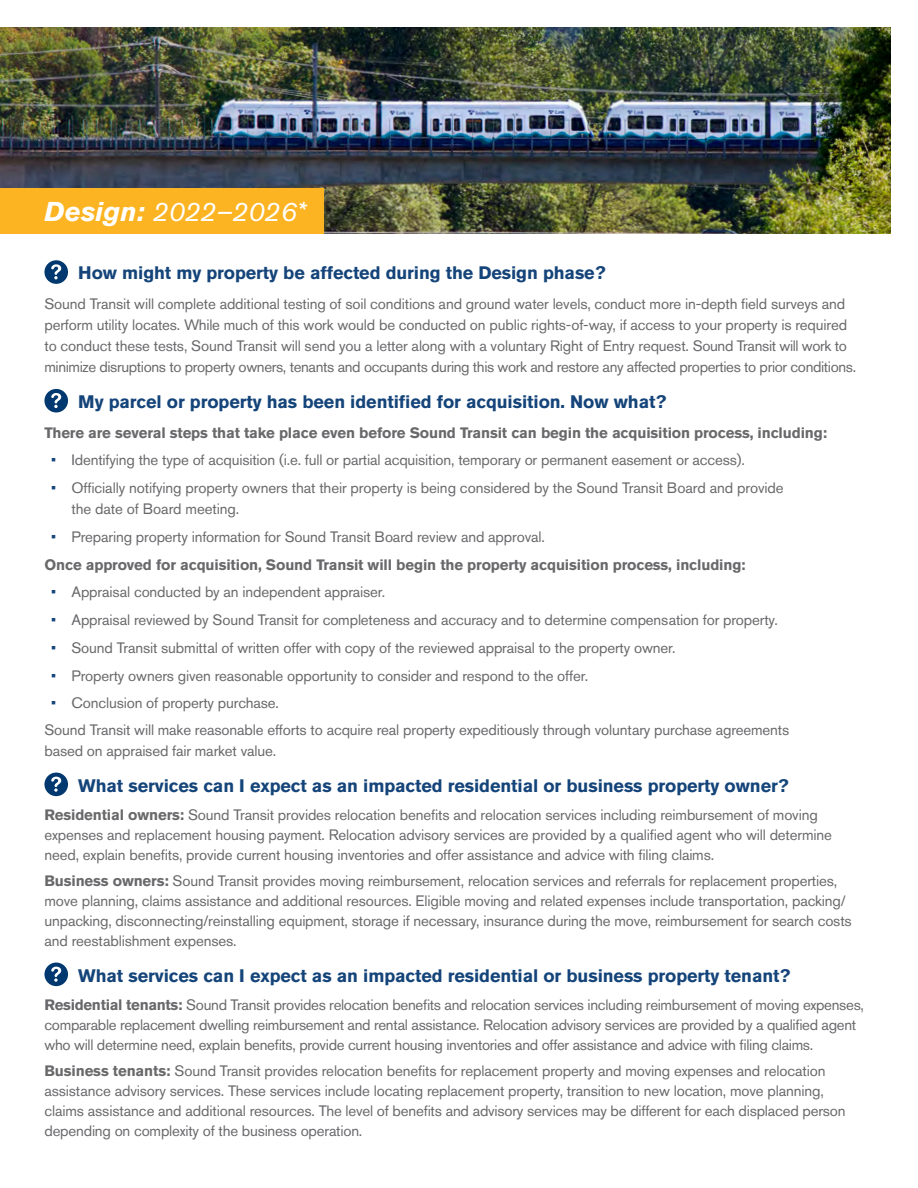
<style>
.page{position:relative;width:918px;height:1188px;background:#fff}
.page>*{position:absolute;margin:0;border:0;box-sizing:border-box;transform-origin:0 0}
.Section_Break{font:italic 27px "Akzidenz Grotesk Std";letter-spacing:.01em;color:#fff}
.Sub-section_Break{font:700 18px "Akzidenz Grotesk Std";letter-spacing:-.005em;color:#144479}
.Body{font:15px/19.8px "Akzidenz Grotesk Std";letter-spacing:-.01em;color:#69696c}
.Body-2{font:700 15px "Akzidenz Grotesk Std";letter-spacing:-.01em;color:#69696c}
.Bulleted_List{font:15px/20.2px "Akzidenz Grotesk Std";letter-spacing:-.01em;color:#69696c}
.s1{font-weight:700}
.s2{color:#144479}
</style>
<div class="page">
<hr style="left:0;top:1058px;width:1px;height:103px;background:#dcdddf">
<img style="left:0;top:27px;width:891px;height:206px">
<svg style="left:44px;top:260px;width:24px;height:24px"></svg>
<svg style="left:44px;top:389px;width:24px;height:23px"></svg>
<svg style="left:44px;top:773px;width:24px;height:23px"></svg>
<svg style="left:44px;top:963px;width:24px;height:23px"></svg>
<div style="left:0;top:188px;width:324px;height:46px;background:#fcb423"></div>
<p class="Section_Break" style="left:44px;top:195px;width:263px"><span class="s1">Design:</span> 2022–2026*</p>
<p class="Sub-section_Break" style="left:78px;top:263px;width:529px">How might my property be affected during the Design phase?</p>
<p class="Body" style="left:44px;top:293px;width:813px;line-height:21px">Sound Transit will complete additional testing of soil conditions and ground water levels, conduct more in-depth field surveys and perform utility locates. While much of this work would be conducted on public rights-of-way, if access to your property is required to conduct these tests, Sound Transit will send you a letter along with a voluntary Right of Entry request. Sound Transit will work to minimize disruptions to property owners, tenants and occupants during this work and restore any affected properties to prior conditions.</p>
<p class="Sub-section_Break" style="left:78px;top:391px;width:589px">My parcel or property has been identified for acquisition. Now what?</p>
<p class="Body-2" style="left:44px;top:424px;width:784px">There are several steps that take place even before Sound Transit can begin the acquisition process, including:</p>
<p class="Body" style="left:51px;top:450px;width:695px"><span class="s2">•</span> Identifying the type of acquisition (i.e. full or partial acquisition, temporary or permanent easement or access).</p>
<p class="Body" style="left:71px;top:477px;width:714px;line-height:21px;text-indent:-20px"><span class="s2">•</span> Officially notifying property owners that their property is being considered by the Sound Transit Board and provide the date of Board meeting.</p>
<p class="Body" style="left:51px;top:527px;width:495px"><span class="s2">•</span> Preparing property information for Sound Transit Board review and approval.</p>
<p class="Body-2" style="left:44px;top:556px;width:703px">Once approved for acquisition, Sound Transit will begin the property acquisition process, including:</p>
<p class="Body" style="left:51px;top:582px;width:336px"><span class="s2">•</span> Appraisal conducted by an independent appraiser.</p>
<p class="Body" style="left:51px;top:610px;width:728px"><span class="s2">•</span> Appraisal reviewed by Sound Transit for completeness and accuracy and to determine compensation for property.</p>
<p class="Body" style="left:51px;top:638px;width:626px"><span class="s2">•</span> Sound Transit submittal of written offer with copy of the reviewed appraisal to the property owner.</p>
<p class="Body" style="left:51px;top:665px;width:538px"><span class="s2">•</span> Property owners given reasonable opportunity to consider and respond to the offer.</p>
<p class="Body" style="left:51px;top:693px;width:229px"><span class="s2">•</span> Conclusion of property purchase.</p>
<p class="Bulleted_List" style="left:44px;top:720px;width:746px">Sound Transit will make reasonable efforts to acquire real property expeditiously through voluntary purchase agreements based on appraised fair market value.</p>
<p class="Sub-section_Break" style="left:78px;top:775px;width:712px">What services can I expect as an impacted residential or business property owner?</p>
<p class="Body" style="left:44px;top:805px;width:789px"><span class="s1">Residential owners:</span> Sound Transit provides relocation benefits and relocation services including reimbursement of moving expenses and replacement housing payment. Relocation advisory services are provided by a qualified agent who will determine need, explain benefits, provide current housing inventories and offer assistance and advice with filing claims.</p>
<p class="Body" style="left:44px;top:871px;width:809px"><span class="s1">Business owners:</span> Sound Transit provides moving reimbursement, relocation services and referrals for replacement properties, move planning, claims assistance and additional resources. Eligible moving and related expenses include transportation, packing/ unpacking, disconnecting/reinstalling equipment, storage if necessary, insurance during the move, reimbursement for search costs and reestablishment expenses.</p>
<p class="Sub-section_Break" style="left:78px;top:965px;width:714px">What services can I expect as an impacted residential or business property tenant?</p>
<p class="Body" style="left:44px;top:995px;width:821px"><span class="s1">Residential tenants:</span> Sound Transit provides relocation benefits and relocation services including reimbursement of moving expenses, comparable replacement dwelling reimbursement and rental assistance. Relocation advisory services are provided by a qualified agent who will determine need, explain benefits, provide current housing inventories and offer assistance and advice with filing claims.</p>
<p class="Body" style="left:44px;top:1061px;width:803px"><span class="s1">Business tenants:</span> Sound Transit provides relocation benefits for replacement property and moving expenses and relocation assistance advisory services. These services include locating replacement property, transition to new location, move planning, claims assistance and additional resources. The level of benefits and advisory services may be different for each displaced person depending on complexity of the business operation.</p>
</div>
